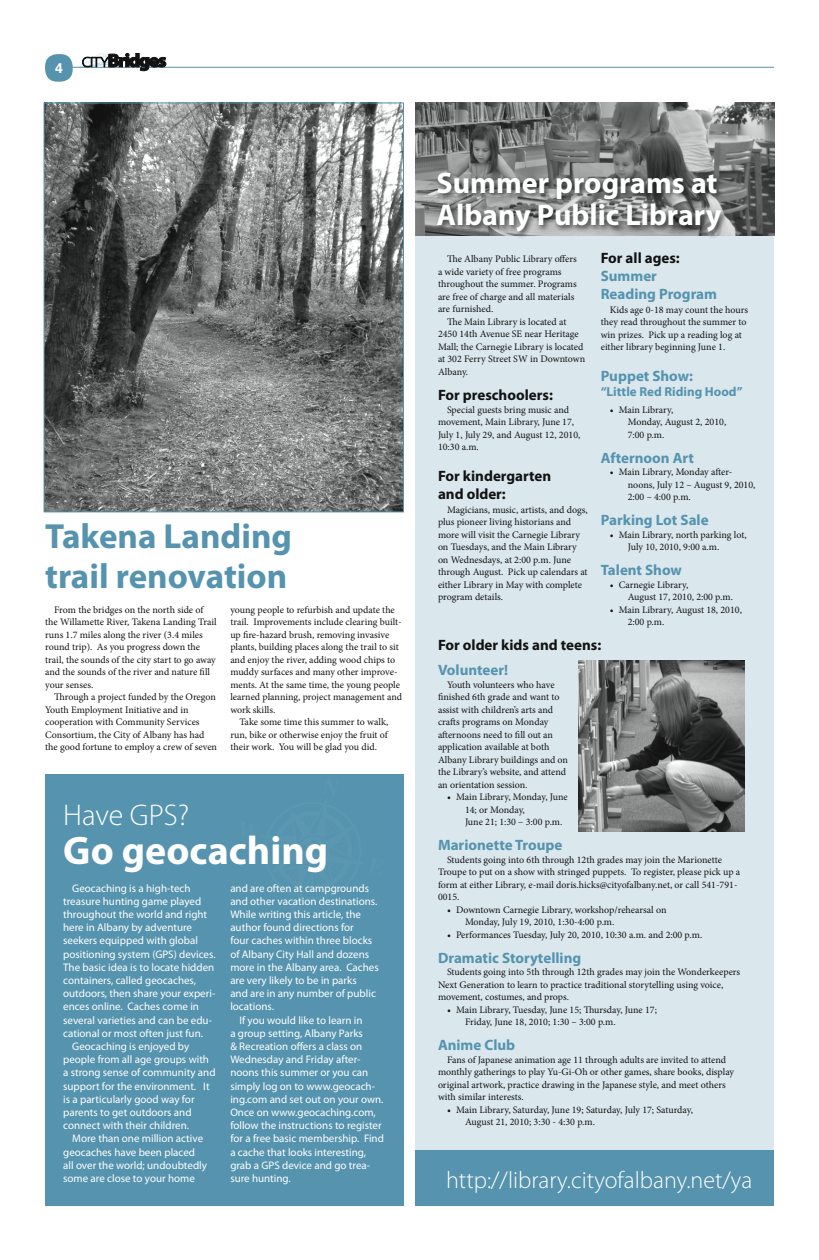
<style>
.page{position:relative;width:819px;height:1260px;background:#fff}
.page>*{position:absolute;margin:0;border:0;box-sizing:border-box;transform-origin:0 0}
.t1{font:700 40px "Myriad Pro";color:#fff}
.t2{font:700 35px/40px "Myriad Pro";color:#5593ae}
.t3{font:700 30px/32px "Myriad Pro";color:#fff}
.t4{font:300 30px "Myriad Pro";color:#fff}
.t5{font:300 24px "Myriad Pro";color:#fff}
.t6{font:700 15px/18px "Myriad Pro";color:#5593ae}
.t7{font:700 15px/18px "Myriad Pro";color:#121212}
.t8{font:700 14px "Zurich BT";color:#fff}
.t9{font:700 13px "Myriad Pro";color:#5593ae}
.t10{font:11px/13.2px "Myriad Pro";color:#fff}
.t11{font:10px/12.5px "Minion Pro";color:#121212}
</style>
<div class="page">
<img style="left:75px;top:64px;width:7px;height:3px">
<hr style="left:45px;top:67px;width:729px;height:1px;background:#5593ae">
<div style="left:45px;top:54px;width:28px;height:28px;background:#5593ae;border-radius:12px"></div>
<svg style="left:82px;top:53px;width:84px;height:18px"></svg>
<div style="left:45px;top:774px;width:359px;height:432px;background:#5593ae"></div>
<div style="left:416px;top:103px;width:358px;height:1103px;background:#dae7ed"></div>
<img style="left:46px;top:104px;width:356px;height:406px">
<div style="left:44px;top:102px;width:360px;height:410px;border:1px solid #5593ae"></div>
<img style="left:416px;top:103px;width:359px;height:132px">
<div style="left:434px;top:169px;width:294px;height:70px;background:#121212;opacity:.75"></div>
<div style="left:416px;top:1150px;width:358px;height:56px;background:#5593ae"></div>
<img style="left:579px;top:661px;width:165px;height:171px">
<h3 class="t8" style="left:55px;top:59px;width:9px">4</h3>
<h2 class="t2" style="left:45px;top:515px;width:248px">Takena Landing trail renovation</h2>
<p class="t11" style="left:45px;top:603px;width:173px;text-indent:9px">From the bridges on the north side of the Willamette River, Takena Landing Trail runs 1.7 miles along the river (3.4 miles round trip). As you progress down the trail, the sounds of the city start to go away and the sounds of the river and nature fill your senses.</p>
<p class="t11" style="left:45px;top:691px;width:173px;text-indent:9px">Through a project funded by the Oregon Youth Employment Initiative and in cooperation with Community Services Consortium, the City of Albany has had the good fortune to employ a crew of seven</p>
<p class="t11" style="left:230px;top:603px;width:173px">young people to refurbish and update the trail. Improvements include clearing built&shy;up fire-hazard brush, removing invasive plants, building places along the trail to sit and enjoy the river, adding wood chips to muddy surfaces and many other improve&shy;ments. At the same time, the young people learned planning, project management and work skills.</p>
<p class="t11" style="left:230px;top:716px;width:159px;text-align:justify;text-indent:9px">Take some time this summer to walk, run, bike or otherwise enjoy the fruit of their work. You will be glad you did.</p>
<h3 class="t4" style="left:63px;top:796px;width:127px">Have GPS?</h3>
<h1 class="t1" style="left:63px;top:825px;width:267px">Go geocaching</h1>
<p class="t10" style="left:72px;top:881px;width:120px">Geocaching is a high-tech</p>
<p class="t10" style="left:63px;top:894px;width:140px">treasure hunting game played</p>
<p class="t10" style="left:63px;top:908px;width:146px">throughout the world and right</p>
<p class="t10" style="left:63px;top:921px;width:130px">here in Albany by adventure</p>
<p class="t10" style="left:63px;top:934px;width:136px">seekers equipped with global</p>
<p class="t10" style="left:63px;top:947px;width:154px">positioning system (GPS) devices.</p>
<p class="t10" style="left:63px;top:960px;width:153px">The basic idea is to locate hidden</p>
<p class="t10" style="left:63px;top:974px;width:134px">containers, called geocaches,</p>
<p class="t10" style="left:63px;top:987px;width:154px">outdoors, then share your experi-</p>
<p class="t10" style="left:63px;top:1000px;width:137px">ences online. Caches come in</p>
<p class="t10" style="left:63px;top:1013px;width:150px">several varieties and can be edu-</p>
<p class="t10" style="left:63px;top:1026px;width:141px">cational or most often just fun.</p>
<p class="t10" style="left:72px;top:1040px;width:119px">Geocaching is enjoyed by</p>
<p class="t10" style="left:63px;top:1053px;width:147px">people from all age groups with</p>
<p class="t10" style="left:63px;top:1066px;width:154px">a strong sense of community and</p>
<p class="t10" style="left:63px;top:1079px;width:148px">support for the environment. It</p>
<p class="t10" style="left:63px;top:1092px;width:133px">is a particularly good way for</p>
<p class="t10" style="left:63px;top:1106px;width:130px">parents to get outdoors and</p>
<p class="t10" style="left:63px;top:1119px;width:127px">connect with their children.</p>
<p class="t10" style="left:72px;top:1132px;width:133px">More than one million active</p>
<p class="t10" style="left:63px;top:1145px;width:133px">geocaches have been placed</p>
<p class="t10" style="left:63px;top:1158px;width:145px">all over the world; undoubtedly</p>
<p class="t10" style="left:63px;top:1172px;width:133px">some are close to your home</p>
<p class="t10" style="left:230px;top:881px;width:150px">and are often at campgrounds and other vacation destinations.<br>While writing this article, the author found directions for<br>four caches within three blocks of Albany City Hall and dozens more in the Albany area. Caches are very likely to be in parks<br>and are in any number of public locations.</p>
<p class="t10" style="left:230px;top:1013px;width:155px;text-indent:9px">If you would like to learn in<br>a group setting, Albany Parks<br>&amp; Recreation offers a class on<br>Wednesday and Friday after&shy;noons this summer or you can simply log on to www.geocach&shy;ing.com and set out on your own.<br>Once on www.geocaching.com, follow the instructions to register for a free basic membership. Find a cache that looks interesting, grab a GPS device and go trea&shy;sure hunting.</p>
<h3 class="t3" style="left:437px;top:166px;width:286px">Summer programs at<br>Albany Public Library</h3>
<p class="t11" style="left:438px;top:253px;width:140px;text-indent:9px">The Albany Public Library offers a wide variety of free programs throughout the summer. Programs are free of charge and all materials are furnished.</p>
<p class="t11" style="left:438px;top:316px;width:149px;text-indent:9px">The Main Library is located at<br>2450 14th Avenue SE near Heritage<br>Mall; the Carnegie Library is located at 302 Ferry Street SW in Downtown<br>Albany.</p>
<h3 class="t7" style="left:438px;top:385px;width:116px">For preschoolers:</h3>
<p class="t11" style="left:438px;top:403px;width:144px;text-indent:9px">Special guests bring music and movement, Main Library, June 17,<br>July 1, July 29, and August 12, 2010,<br>10:30 a.m.</p>
<h3 class="t7" style="left:438px;top:466px;width:115px">For kindergarten and older:</h3>
<p class="t11" style="left:438px;top:503px;width:151px;text-indent:9px">Magicians, music, artists, and dogs, plus pioneer living historians and more will visit the Carnegie Library on Tuesdays, and the Main Library on Wednesdays, at 2:00 p.m. June through August. Pick up calendars at either Library in May with complete program details.</p>
<h3 class="t7" style="left:601px;top:248px;width:81px">For all ages:</h3>
<h3 class="t6" style="left:601px;top:266px;width:118px">Summer<br>Reading Program</h3>
<p class="t11" style="left:601px;top:303px;width:149px;text-indent:9px">Kids age 0-18 may count the hours they read throughout the summer to win prizes. Pick up a reading log at either library beginning June 1.</p>
<h3 class="t6" style="left:601px;top:366px;width:94px">Puppet Show:</h3>
<h3 class="t9" style="left:601px;top:383px;width:143px">“Little Red Riding Hood”</h3>
<p class="t11" style="left:628px;top:403px;width:100px;text-indent:-18px">• Main Library,<br>Monday, August 2, 2010,<br>7:00 p.m.</p>
<h3 class="t6" style="left:601px;top:448px;width:95px">Afternoon Art</h3>
<p class="t11" style="left:628px;top:466px;width:129px;text-indent:-18px">• Main Library, Monday after&shy;noons, July 12 – August 9, 2010,<br>2:00 – 4:00 p.m.</p>
<h3 class="t6" style="left:601px;top:510px;width:109px">Parking Lot Sale</h3>
<p class="t11" style="left:628px;top:528px;width:120px;text-indent:-18px">• Main Library, north parking lot,<br>July 10, 2010, 9:00 a.m.</p>
<h3 class="t6" style="left:601px;top:560px;width:83px">Talent Show</h3>
<p class="t11" style="left:628px;top:578px;width:107px;text-indent:-18px">• Carnegie Library,<br>August 17, 2010, 2:00 p.m.</p>
<p class="t11" style="left:628px;top:603px;width:116px;text-indent:-18px">• Main Library, August 18, 2010,<br>2:00 p.m.</p>
<h3 class="t7" style="left:438px;top:635px;width:165px">For older kids and teens:</h3>
<h3 class="t6" style="left:438px;top:660px;width:72px">Volunteer!</h3>
<p class="t11" style="left:438px;top:678px;width:132px;text-indent:9px">Youth volunteers who have finished 6th grade and want to assist with children’s arts and crafts programs on Monday afternoons need to fill out an application available at both<br>Albany Library buildings and on the Library’s website, and attend an orientation session.</p>
<p class="t11" style="left:465px;top:791px;width:104px;text-indent:-18px">• Main Library, Monday, June<br>14; or Monday,<br>June 21; 1:30 – 3:00 p.m.</p>
<h3 class="t6" style="left:438px;top:835px;width:126px">Marionette Troupe</h3>
<p class="t11" style="left:438px;top:853px;width:304px;text-indent:9px">Students going into 6th through 12th grades may join the Marionette Troupe to put on a show with stringed puppets. To register, please pick up a form at either Library, e-mail doris.hicks@cityofalbany.net, or call 541-791- 0015.</p>
<p class="t11" style="left:465px;top:903px;width:203px;text-indent:-18px">• Downtown Carnegie Library, workshop/rehearsal on<br>Monday, July 19, 2010, 1:30-4:00 p.m.</p>
<p class="t11" style="left:447px;top:928px;width:257px">• Performances Tuesday, July 20, 2010, 10:30 a.m. and 2:00 p.m.</p>
<h3 class="t6" style="left:438px;top:948px;width:145px">Dramatic Storytelling</h3>
<p class="t11" style="left:438px;top:966px;width:304px;text-indent:9px">Students going into 5th through 12th grades may join the Wonderkeepers<br>Next Generation to learn to practice traditional storytelling using voice, movement, costumes, and props.</p>
<p class="t11" style="left:465px;top:1003px;width:194px;text-indent:-18px">• Main Library, Tuesday, June 15; Thursday, June 17;<br>Friday, June 18, 2010; 1:30 – 3:00 p.m.</p>
<h3 class="t6" style="left:438px;top:1035px;width:79px">Anime Club</h3>
<p class="t11" style="left:438px;top:1053px;width:298px;text-indent:9px">Fans of Japanese animation age 11 through adults are invited to attend monthly gatherings to play Yu-Gi-Oh or other games, share books, display original artwork, practice drawing in the Japanese style, and meet others with similar interests.</p>
<p class="t11" style="left:465px;top:1103px;width:229px;text-indent:-18px">• Main Library, Saturday, June 19; Saturday, July 17; Saturday,<br>August 21, 2010; 3:30 - 4:30 p.m.</p>
<h3 class="t5" style="left:446px;top:1165px;width:308px">http://library.cityofalbany.net/ya</h3>
</div>
